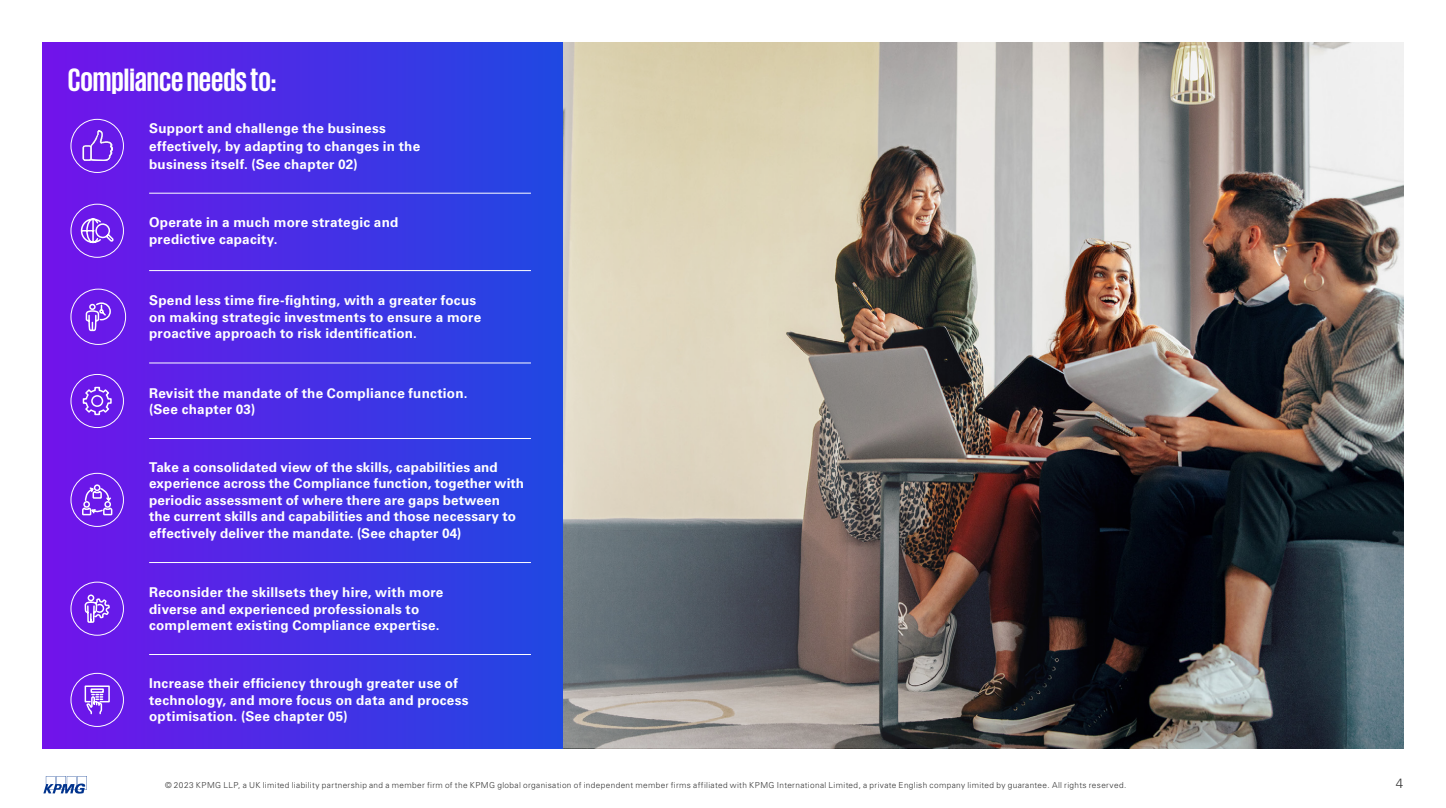
<style>
.page{position:relative;width:1446px;height:808px;background:#fff}
.page>*{position:absolute;margin:0;border:0;box-sizing:border-box;transform-origin:0 0}
.t1{font:700 33px "KPMG";color:#fff}
.t2{font:700 13.5px/16.5px "Univers LT Std";letter-spacing:.015em;color:#fff}
.t3{font:300 13.5px "Univers LT Std";color:#333}
.t4{font:300 8.25px "Univers LT Std";letter-spacing:.045em;color:#333}
</style>
<div class="page">
<img style="left:1169px;top:43px;width:234px;height:705px">
<img style="left:562px;top:43px;width:607px;height:705px">
<div style="left:43px;top:43px;width:519px;height:705px;background:linear-gradient(to right,#7315ea,#1e48e2)"></div>
<hr style="left:149px;top:193px;width:382px;height:1px;background:#fff">
<hr style="left:149px;top:270px;width:382px;height:1px;background:#fff">
<hr style="left:149px;top:363px;width:382px;height:1px;background:#fff">
<hr style="left:149px;top:438px;width:382px;height:1px;background:#fff">
<hr style="left:149px;top:562px;width:382px;height:1px;background:#fff">
<hr style="left:149px;top:654px;width:382px;height:1px;background:#fff">
<div style="left:71px;top:374px;width:53px;height:54px;border:1px solid #fff;border-radius:50%"></div>
<div style="left:71px;top:473px;width:53px;height:54px;border:1px solid #fff;border-radius:50%"></div>
<div style="left:71px;top:119px;width:53px;height:54px;border:1px solid #fff;border-radius:50%"></div>
<img style="left:82px;top:131px;width:30px;height:30px">
<svg style="left:81px;top:484px;width:32px;height:32px"></svg>
<div style="left:71px;top:582px;width:53px;height:54px;border:1px solid #fff;border-radius:50%"></div>
<svg style="left:84px;top:594px;width:27px;height:150px;background:#7f3aec"></svg>
<svg style="left:82px;top:386px;width:30px;height:30px"></svg>
<div style="left:71px;top:289px;width:55px;height:56px;border:1px solid #fff;border-radius:50%"></div>
<svg style="left:85px;top:302px;width:27px;height:30px"></svg>
<div style="left:71px;top:204px;width:53px;height:54px;border:1px solid #fff;border-radius:50%"></div>
<svg style="left:80px;top:218px;width:35px;height:26px"></svg>
<svg style="left:43px;top:776px;width:44px;height:17px"></svg>
<h1 class="t1" style="left:68px;top:63px;width:210px">Compliance needs to:</h1>
<p class="t2" style="left:149px;top:119px;width:273px;line-height:18px">Support and challenge the business effectively, by adapting to changes in the business itself. (See chapter 02)</p>
<p class="t2" style="left:149px;top:214px;width:251px">Operate in a much more strategic and predictive capacity.</p>
<p class="t2" style="left:149px;top:292px;width:334px">Spend less time fire-fighting, with a greater focus on making strategic investments to ensure a more proactive approach to risk identification.</p>
<p class="t2" style="left:149px;top:385px;width:320px">Revisit the mandate of the Compliance function. (See chapter 03)</p>
<p class="t2" style="left:149px;top:459px;width:377px">Take a consolidated view of the skills, capabilities and experience across the Compliance function, together with periodic assessment of where there are gaps between the current skills and capabilities and those necessary to effectively deliver the mandate. (See chapter 04)</p>
<p class="t2" style="left:149px;top:584px;width:296px">Reconsider the skillsets they hire, with more diverse and experienced professionals to complement existing Compliance expertise.</p>
<p class="t2" style="left:149px;top:675px;width:321px">Increase their efficiency through greater use of technology, and more focus on data and process optimisation. (See chapter 05)</p>
<p class="t4" style="left:165px;top:780px;width:963px">© 2023 KPMG LLP, a UK limited liability partnership and a member firm of the KPMG global organisation of independent member firms affiliated with KPMG International Limited, a private English company limited by guarantee. All rights reserved.</p>
<p class="t3" style="left:1395px;top:775px;width:9px">4</p>
</div>
